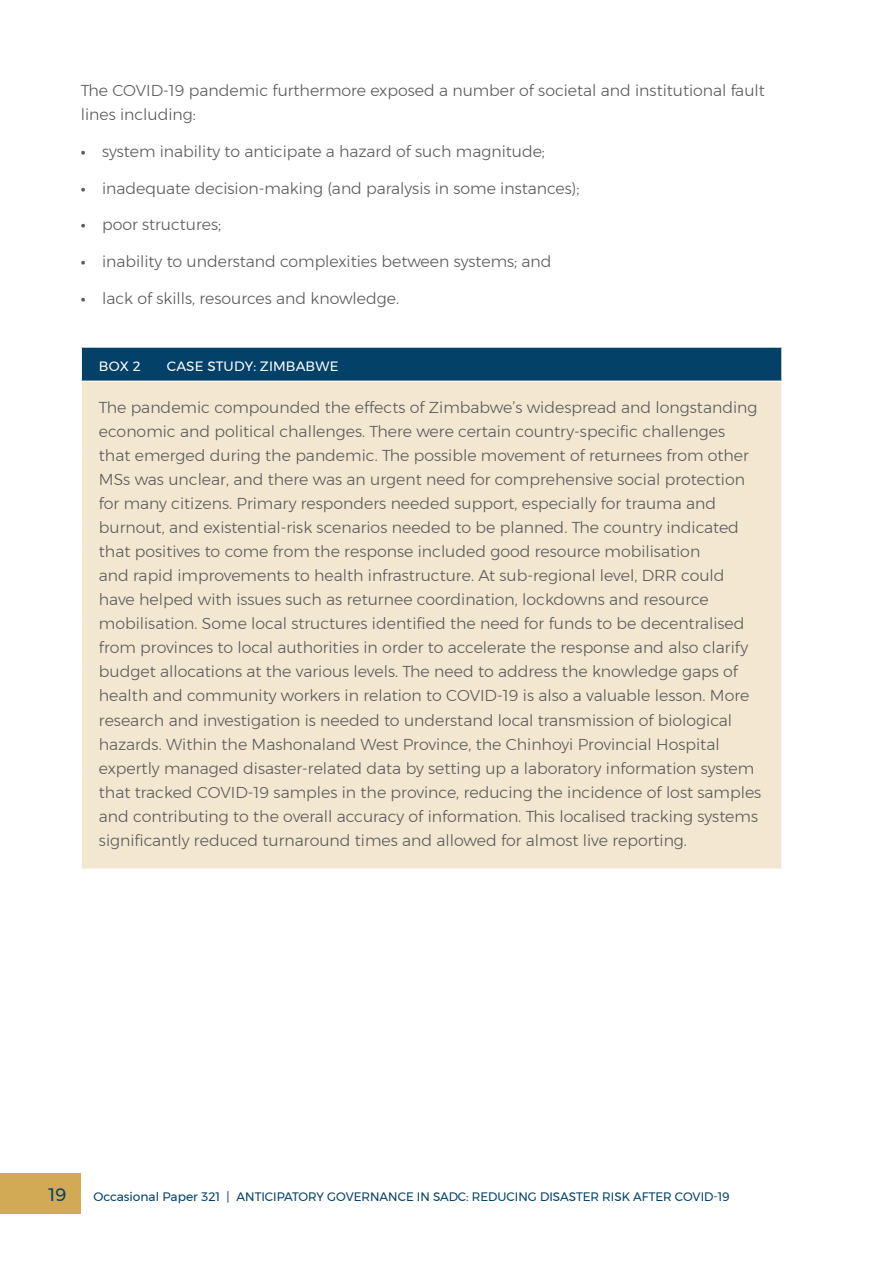
<style>
.page{position:relative;width:893px;height:1263px;background:#fff}
.page>*{position:absolute;margin:0;border:0;box-sizing:border-box;transform-origin:0 0}
.t1{font:18px "Montserrat";color:#034169}
.t2{font:300 15.75px/24px "Montserrat";color:#58595b}
.t3{font:13.5px "Montserrat";letter-spacing:.01em;color:#fff}
.t4{font:12.3px "Montserrat";color:#034169}
.s1{font-weight:600}
</style>
<div class="page">
<div style="left:0;top:1172px;width:81px;height:41px;background:#d2aa56"></div>
<div style="left:81px;top:347px;width:701px;height:34px;background:#034169"></div>
<div style="left:81px;top:381px;width:701px;height:488px;background:#f4e7d1"></div>
<hr style="left:81px;top:347px;width:701px;height:1px;background:#fff">
<hr style="left:81px;top:348px;width:1px;height:33px;background:#fff">
<hr style="left:781px;top:348px;width:1px;height:33px;background:#fff">
<hr style="left:81px;top:381px;width:701px;height:1px;background:#fff">
<hr style="left:81px;top:382px;width:1px;height:486px;background:#fff">
<hr style="left:781px;top:382px;width:1px;height:486px;background:#fff">
<hr style="left:81px;top:868px;width:701px;height:2px;background:#fff">
<p class="t2" style="left:81px;top:78px;width:685px">The COVID-19 pandemic furthermore exposed a number of societal and institutional fault lines including:</p>
<p class="t2" style="left:81px;top:139px;width:466px"><span class="s1">∙</span> system inability to anticipate a hazard of such magnitude;</p>
<p class="t2" style="left:81px;top:176px;width:500px"><span class="s1">∙</span> inadequate decision-making (and paralysis in some instances);</p>
<p class="t2" style="left:81px;top:212px;width:142px"><span class="s1">∙</span> poor structures;</p>
<p class="t2" style="left:81px;top:249px;width:472px"><span class="s1">∙</span> inability to understand complexities between systems; and</p>
<p class="t2" style="left:81px;top:286px;width:320px"><span class="s1">∙</span> lack of skills, resources and knowledge.</p>
<p class="t3" style="left:99px;top:356px;width:43px">BOX 2</p>
<p class="t3" style="left:167px;top:356px;width:173px">CASE STUDY: ZIMBABWE</p>
<p class="t2" style="left:99px;top:396px;width:664px">The pandemic compounded the effects of Zimbabwe’s widespread and longstanding economic and political challenges. There were certain country-specific challenges<br>that emerged during the pandemic. The possible movement of returnees from other MSs was unclear, and there was an urgent need for comprehensive social protection for many citizens. Primary responders needed support, especially for trauma and burnout, and existential-risk scenarios needed to be planned. The country indicated that positives to come from the response included good resource mobilisation<br>and rapid improvements to health infrastructure. At sub-regional level, DRR could have helped with issues such as returnee coordination, lockdowns and resource mobilisation. Some local structures identified the need for funds to be decentralised from provinces to local authorities in order to accelerate the response and also clarify budget allocations at the various levels. The need to address the knowledge gaps of health and community workers in relation to COVID-19 is also a valuable lesson. More research and investigation is needed to understand local transmission of biological hazards. Within the Mashonaland West Province, the Chinhoyi Provincial Hospital expertly managed disaster-related data by setting up a laboratory information system that tracked COVID-19 samples in the province, reducing the incidence of lost samples and contributing to the overall accuracy of information. This localised tracking systems significantly reduced turnaround times and allowed for almost live reporting.</p>
<p class="t1" style="left:49px;top:1181px;width:20px">19</p>
<p class="t4" style="left:94px;top:1187px;width:638px">Occasional Paper 321 | ANTICIPATORY GOVERNANCE IN SADC: REDUCING DISASTER RISK AFTER COVID-19</p>
</div>
